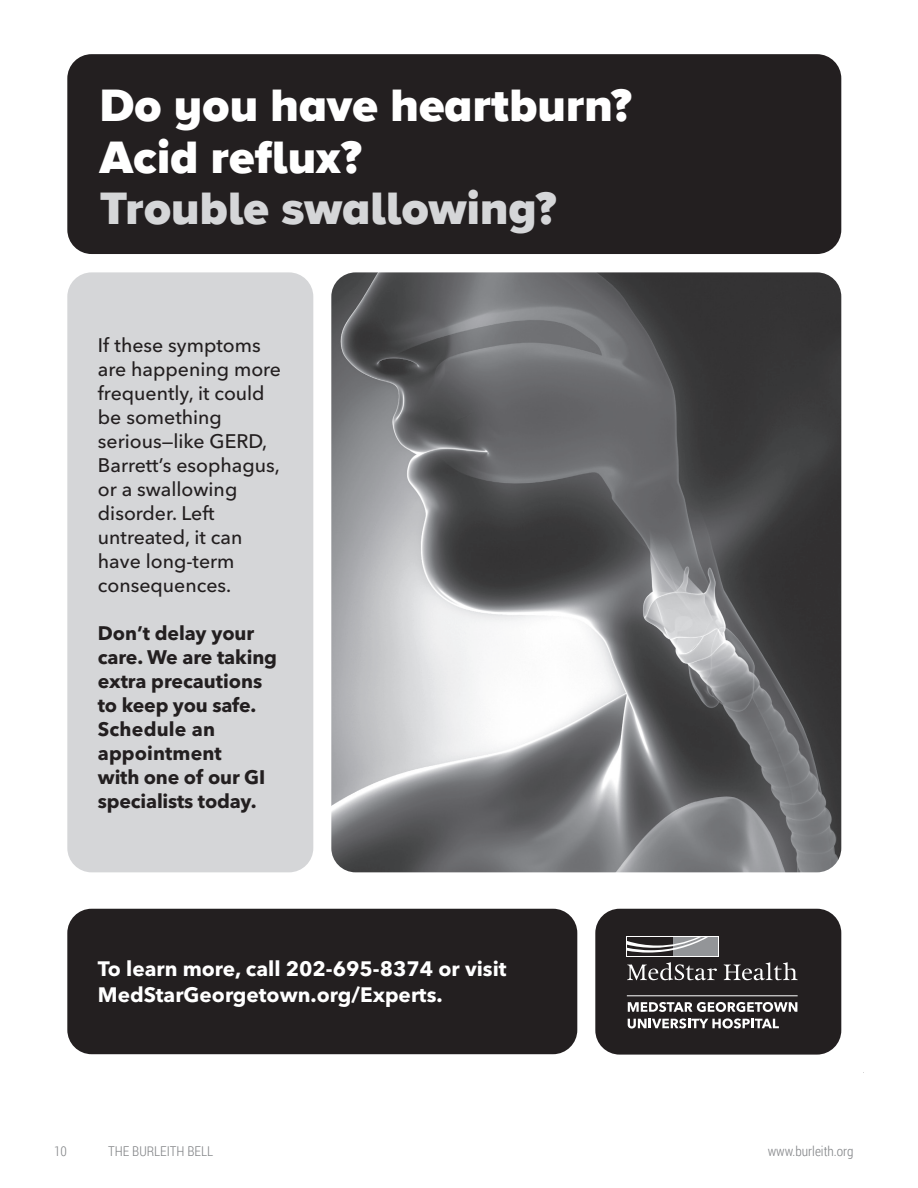
<style>
.page{position:relative;width:918px;height:1188px;background:#fff}
.page>*{position:absolute;margin:0;border:0;box-sizing:border-box;transform-origin:0 0}
.t1{font:900 46.8px/51.2px "Proxima Nova A";letter-spacing:.005em;color:#fff}
.t2{font:700 20.7px/25.8px "Avenir Next LT Pro";color:#fff}
.t3{font:500 19.5px/24px "Avenir Next LT Pro";color:#231f20}
.t4{font:700 19.5px/24px "Avenir Next LT Pro";letter-spacing:-.005em;color:#231f20}
.t5{font:300 13.5px "Roboto Condensed";color:#808285}
.s1{color:#d5d6d8}
</style>
<div class="page">
<div style="left:67px;top:54px;width:774px;height:200px;background:#231f20;border-radius:24px"></div>
<div style="left:67px;top:272px;width:246px;height:600px;background:#d5d6d8;border-radius:24px"></div>
<img style="left:331px;top:272px;width:510px;height:600px">
<div style="left:67px;top:909px;width:510px;height:145px;background:#231f20;border-radius:24px"></div>
<div style="left:595px;top:909px;width:246px;height:146px;background:#231f20;border-radius:24px"></div>
<svg style="left:628px;top:1002px;width:169px;height:10px"></svg>
<svg style="left:628px;top:1018px;width:151px;height:11px"></svg>
<svg style="left:627px;top:962px;width:90px;height:18px"></svg>
<svg style="left:724px;top:962px;width:74px;height:18px"></svg>
<hr style="left:627px;top:996px;width:171px;height:1px;background:#fff">
<svg style="left:626px;top:936px;width:93px;height:20px"></svg>
<div style="left:672px;top:937px;width:46px;height:18px;background:#939598"></div>
<div style="left:627px;top:937px;width:45px;height:18px;background:#231f20"></div>
<svg style="left:627px;top:937px;width:81px;height:16px"></svg>
<p class="t1" style="left:100px;top:80px;width:533px">Do you have heartburn?<br>Acid reflux?<br><span class="s1">Trouble swallowing?</span></p>
<p class="t3" style="left:98px;top:333px;width:185px">If these symptoms are happening more frequently, it could be something serious—like GERD,<br>Barrett’s esophagus, or a swallowing disorder. Left untreated, it can have long-term consequences.</p>
<p class="t4" style="left:98px;top:621px;width:181px">Don’t delay your care. We are taking extra precautions to keep you safe.<br>Schedule an appointment<br>with one of our GI specialists today.</p>
<p class="t2" style="left:98px;top:956px;width:410px">To learn more, call 202-695-8374 or visit<br>MedStarGeorgetown.org/Experts.</p>
<p class="t5" style="left:54px;top:1141px;width:14px">10</p>
<p class="t5" style="left:108px;top:1141px;width:107px">THE BURLEITH BELL</p>
<p class="t5" style="left:768px;top:1141px;width:87px">www.burleith.org</p>
</div>
